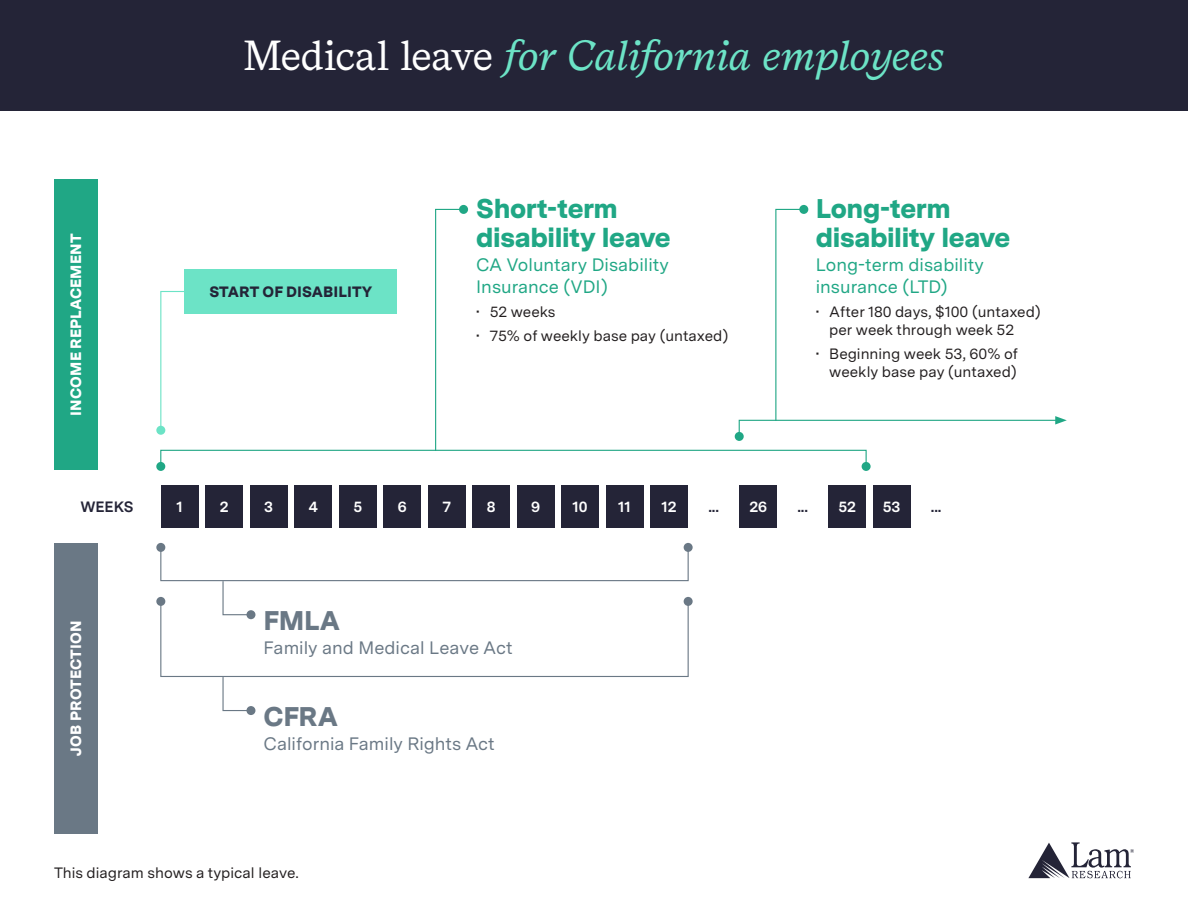
<style>
.page{position:relative;width:1188px;height:918px;background:#fff}
.page>*{position:absolute;margin:0;border:0;box-sizing:border-box;transform-origin:0 0}
.t1{font:italic 42px "Messina Serif";letter-spacing:-.01em;color:#6ce3c6}
.t2{font:900 27px/28.5px "Messina Sans";letter-spacing:-.015em;color:#20a785}
.t3{font:900 27px "Messina Sans";color:#6a7885}
.t4{font:18px/22.5px "Messina Sans";color:#20a785}
.t5{font:18px "Messina Sans";color:#6a7885}
.t6{font:15px/18px "Messina Sans";color:#231f20}
.t7{font:900 15px "Messina Sans";letter-spacing:.01em;color:#fff}
.t8{font:700 15px "Messina Sans";letter-spacing:-.01em;color:#fff}
.t9{font:900 15px "Messina Sans";letter-spacing:.01em;color:#242437}
.t10{font:700 15px "Messina Sans";color:#242437}
.s1{font-style:normal;color:#fff}
</style>
<div class="page">
<div style="left:54px;top:180px;width:44px;height:290px;background:#20a785"></div>
<div style="left:54px;top:543px;width:44px;height:290px;background:#6a7885"></div>
<div style="left:160px;top:450px;width:707px;height:17px;border:1px solid #20a785"></div>
<div style="left:862px;top:462px;width:9px;height:9px;background:#20a785;border-radius:50%"></div>
<div style="left:156px;top:462px;width:9px;height:9px;background:#20a785;border-radius:50%"></div>
<div style="left:735px;top:432px;width:9px;height:9px;background:#20a785;border-radius:50%"></div>
<svg style="left:435px;top:208px;width:30px;height:244px"></svg>
<div style="left:459px;top:205px;width:9px;height:9px;background:#20a785;border-radius:50%"></div>
<svg style="left:738px;top:208px;width:329px;height:230px"></svg>
<div style="left:799px;top:205px;width:9px;height:9px;background:#20a785;border-radius:50%"></div>
<div style="left:161px;top:485px;width:38px;height:43px;background:#242437"></div>
<div style="left:517px;top:485px;width:37px;height:43px;background:#242437"></div>
<div style="left:339px;top:485px;width:38px;height:43px;background:#242437"></div>
<div style="left:250px;top:485px;width:38px;height:43px;background:#242437"></div>
<div style="left:606px;top:485px;width:37px;height:43px;background:#242437"></div>
<div style="left:873px;top:485px;width:37px;height:43px;background:#242437"></div>
<div style="left:428px;top:485px;width:37px;height:43px;background:#242437"></div>
<div style="left:205px;top:485px;width:38px;height:43px;background:#242437"></div>
<div style="left:561px;top:485px;width:38px;height:43px;background:#242437"></div>
<div style="left:383px;top:485px;width:38px;height:43px;background:#242437"></div>
<div style="left:739px;top:485px;width:38px;height:43px;background:#242437"></div>
<div style="left:294px;top:485px;width:38px;height:43px;background:#242437"></div>
<div style="left:650px;top:485px;width:38px;height:43px;background:#242437"></div>
<div style="left:472px;top:485px;width:38px;height:43px;background:#242437"></div>
<div style="left:828px;top:485px;width:38px;height:43px;background:#242437"></div>
<div style="left:160px;top:601px;width:529px;height:76px;border:1px solid #6a7885"></div>
<div style="left:684px;top:597px;width:9px;height:9px;background:#6a7885;border-radius:50%"></div>
<div style="left:156px;top:597px;width:9px;height:9px;background:#6a7885;border-radius:50%"></div>
<svg style="left:222px;top:581px;width:30px;height:35px"></svg>
<div style="left:246px;top:610px;width:9px;height:9px;background:#6a7885;border-radius:50%"></div>
<div style="left:160px;top:547px;width:529px;height:34px;border:1px solid #6a7885"></div>
<div style="left:684px;top:543px;width:9px;height:9px;background:#6a7885;border-radius:50%"></div>
<div style="left:156px;top:543px;width:9px;height:9px;background:#6a7885;border-radius:50%"></div>
<svg style="left:222px;top:676px;width:30px;height:36px"></svg>
<div style="left:246px;top:706px;width:9px;height:9px;background:#6a7885;border-radius:50%"></div>
<svg style="left:160px;top:290px;width:25px;height:141px"></svg>
<div style="left:156px;top:426px;width:9px;height:9px;background:#6ce3c6;border-radius:50%"></div>
<div style="left:185px;top:270px;width:212px;height:44px;background:#6ce3c6"></div>
<svg style="left:1028px;top:842px;width:106px;height:36px"></svg>
<div style="left:0;top:0;width:1188px;height:110px;background:#242437"></div>
<p class="t7" style="left:64px;top:416px;width:184px;rotate:-90deg">INCOME REPLACEMENT</p>
<h1 class="t1" style="left:243px;top:26px;width:703px"><span class="s1">Medical leave</span> for California employees</h1>
<p class="t9" style="left:209px;top:281px;width:164px">START OF DISABILITY</p>
<h2 class="t2" style="left:476px;top:193px;width:196px">Short-term disability leave</h2>
<p class="t4" style="left:476px;top:253px;width:194px">CA Voluntary Disability<br>Insurance (VDI)</p>
<p class="t6" style="left:476px;top:303px;width:81px">• 52 weeks</p>
<p class="t6" style="left:476px;top:327px;width:254px">• 75% of weekly base pay (untaxed)</p>
<h2 class="t2" style="left:816px;top:193px;width:196px">Long-term disability leave</h2>
<p class="t4" style="left:816px;top:253px;width:170px">Long-term disability insurance (LTD)</p>
<p class="t6" style="left:829px;top:303px;width:213px;text-indent:-14px">• After 180 days, $100 (untaxed) per week through week 52</p>
<p class="t6" style="left:816px;top:345px;width:204px;text-align:right">• Beginning week 53, 60% of weekly base pay (untaxed)</p>
<p class="t10" style="left:80px;top:496px;width:55px">WEEKS</p>
<p class="t8" style="left:176px;top:496px;width:8px">1</p>
<p class="t8" style="left:220px;top:496px;width:10px">2</p>
<p class="t8" style="left:264px;top:496px;width:10px">3</p>
<p class="t8" style="left:309px;top:496px;width:11px">4</p>
<p class="t8" style="left:353px;top:496px;width:10px">5</p>
<p class="t8" style="left:398px;top:496px;width:10px">6</p>
<p class="t8" style="left:443px;top:496px;width:10px">7</p>
<p class="t8" style="left:487px;top:496px;width:10px">8</p>
<p class="t8" style="left:531px;top:496px;width:11px">9</p>
<p class="t8" style="left:573px;top:496px;width:17px">10</p>
<p class="t8" style="left:618px;top:496px;width:14px">11</p>
<p class="t8" style="left:662px;top:496px;width:17px">12</p>
<p class="t10" style="left:708px;top:496px;width:12px">...</p>
<p class="t8" style="left:749px;top:496px;width:19px">26</p>
<p class="t10" style="left:797px;top:496px;width:12px">...</p>
<p class="t8" style="left:838px;top:496px;width:19px">52</p>
<p class="t8" style="left:883px;top:496px;width:19px">53</p>
<p class="t10" style="left:931px;top:496px;width:12px">...</p>
<p class="t7" style="left:64px;top:756px;width:137px;rotate:-90deg">JOB PROTECTION</p>
<h2 class="t3" style="left:264px;top:600px;width:78px">FMLA</h2>
<p class="t5" style="left:264px;top:635px;width:251px">Family and Medical Leave Act</p>
<h2 class="t3" style="left:264px;top:696px;width:76px">CFRA</h2>
<p class="t5" style="left:264px;top:731px;width:233px">California Family Rights Act</p>
<p class="t6" style="left:54px;top:864px;width:247px">This diagram shows a typical leave.</p>
</div>
